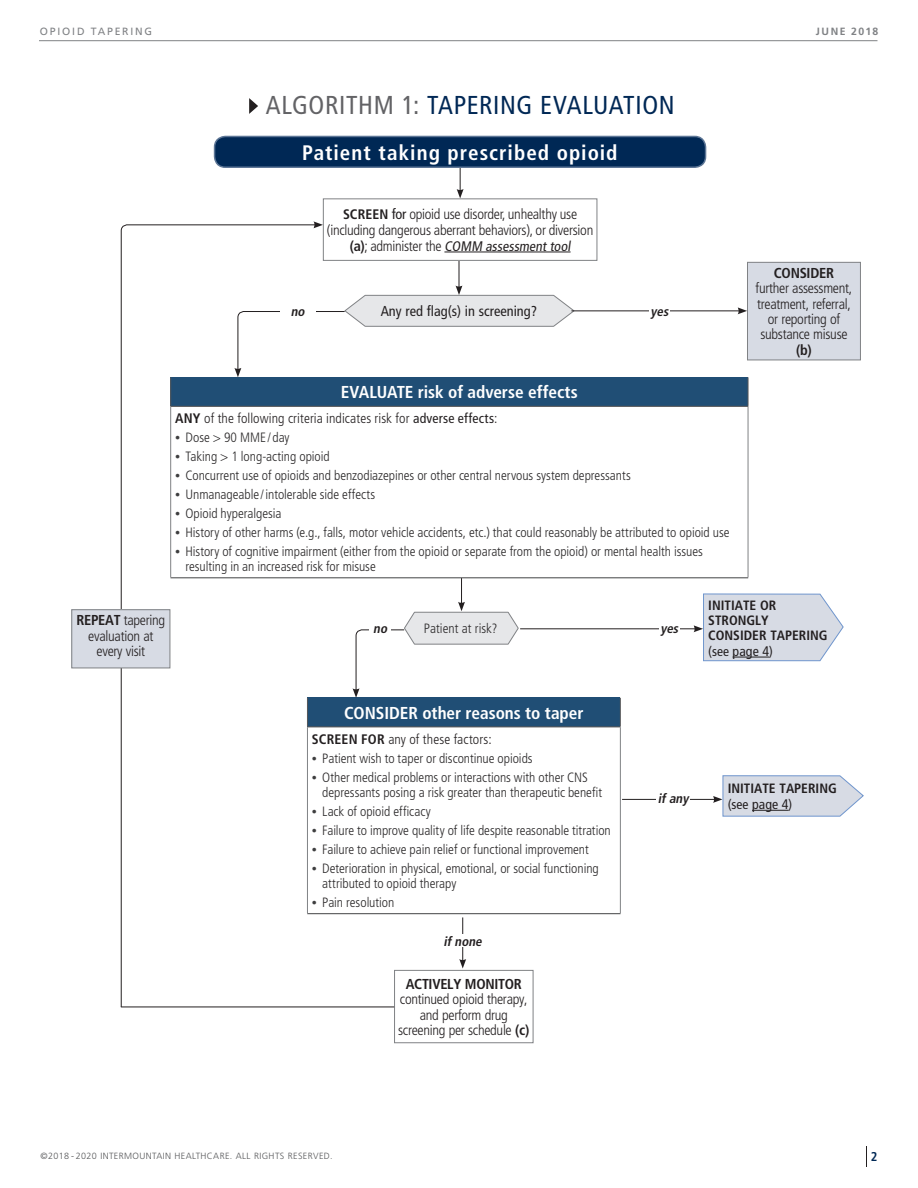
<style>
.page{position:relative;width:918px;height:1188px;background:#fff}
.page>*{position:absolute;margin:0;border:0;box-sizing:border-box;transform-origin:0 0}
.Algorithm_Title{font:condensed 25.8px "Frutiger LT Std";letter-spacing:.025em;color:#002855}
.algorithm_head_1{font:700 condensed 21px "Frutiger LT Std";letter-spacing:.05em;color:#fff}
.algorithm_head_2{font:700 condensed 17.25px "Frutiger LT Std";letter-spacing:-.005em;color:#fff}
.algorithm_text_1_-_9{font:300 condensed 14.4px/15.3px "Frutiger LT Std";letter-spacing:-.02em;color:#231f20;text-align:center}
.algorithm_text_3_-_9{font:300 condensed 14.4px/15.3px "Frutiger LT Std";letter-spacing:-.02em;color:#231f20;text-align:center}
.algorithm_text_1_-_9-2{font:condensed 14.4px "Frutiger LT Std";color:#231f20}
.table_bullet_1{font:300 condensed 13.8px "Frutiger LT Std";letter-spacing:.005em;color:#231f20}
.algorithm_text_3_-_9-2{font:condensed 13.8px "Frutiger LT Std";color:#231f20}
.table_main_text{font:300 condensed 13.5px/15.3px "Frutiger LT Std";letter-spacing:-.005em;color:#2b292a}
.algorithm_italic{font:700 condensed 13.5px/15.1px "Frutiger LT Std";color:#231f20}
.t1{font:italic 700 condensed 13.2px "Frutiger LT Std";color:#231f20}
.t2{font:700 condensed 12.75px "Frutiger LT Std";color:#002855}
.t3{font:10.5px "Frutiger LT Std";letter-spacing:.17em;color:#808285}
.t4{font:700 10.5px "Frutiger LT Std";letter-spacing:.145em;color:#808285}
.t5{font:300 9px "Frutiger LT Std";letter-spacing:.04em;color:#57585a}
.s1{color:#636366}
.s2{font-weight:700;font-size:13.8px}
.s3{font-weight:400}
.s4{font-weight:700;font-size:14.4px}
.s5{font-weight:300;font-size:14.4px}
.s6{font-weight:700}
.s7{font-family:"Adobe Garamond Pro";font-weight:400;font-stretch:normal;font-size:13.2px;color:#3e3e3f}
.s8{font-weight:400;font-size:13.8px}
</style>
<div class="page">
<hr style="left:39px;top:40px;width:839px;height:1px;background:#808285">
<svg style="left:866px;top:1146px;width:1px;height:21px"></svg>
<hr style="left:460px;top:160px;width:1px;height:31px;background:#231f20">
<svg style="left:457px;top:189px;width:7px;height:9px"></svg>
<div style="left:215px;top:136px;width:491px;height:31px;background:#002855;border-radius:11px"></div>
<div style="left:214px;top:136px;width:492px;height:32px;border:2px solid #5d7696;border-radius:11px"></div>
<svg style="left:249px;top:98px;width:9px;height:16px"></svg>
<svg style="left:120px;top:224px;width:197px;height:784px"></svg>
<svg style="left:313px;top:221px;width:10px;height:7px"></svg>
<svg style="left:234px;top:261px;width:341px;height:116px"></svg>
<div style="left:747px;top:262px;width:113px;height:98px;background:#d7dbe4"></div>
<div style="left:747px;top:262px;width:114px;height:98px;border:1px solid #808285"></div>
<hr style="left:571px;top:310px;width:169px;height:1px;background:#231f20">
<svg style="left:738px;top:307px;width:9px;height:7px"></svg>
<div style="left:649px;top:304px;width:21px;height:13px;background:#fff"></div>
<hr style="left:444px;top:252px;width:127px;height:1px;background:#231f20">
<div style="left:323px;top:198px;width:274px;height:63px;border:1px solid #808285"></div>
<div style="left:280px;top:304px;width:36px;height:15px;background:#fff"></div>
<hr style="left:520px;top:628px;width:176px;height:1px;background:#231f20">
<svg style="left:694px;top:593px;width:150px;height:69px;background:#d8dde6"></svg>
<div style="left:659px;top:621px;width:21px;height:13px;background:#fff"></div>
<hr style="left:622px;top:799px;width:93px;height:1px;background:#231f20">
<div style="left:656px;top:791px;width:34px;height:13px;background:#fff"></div>
<hr style="left:462px;top:917px;width:1px;height:44px;background:#231f20">
<svg style="left:459px;top:959px;width:7px;height:10px"></svg>
<div style="left:434px;top:934px;width:57px;height:13px;background:#fff"></div>
<div style="left:307px;top:698px;width:313px;height:29px;background:#204e75"></div>
<div style="left:307px;top:727px;width:313px;height:187px;background:#fff"></div>
<hr style="left:307px;top:727px;width:1px;height:186px;background:#808285">
<hr style="left:620px;top:727px;width:1px;height:186px;background:#808285">
<svg style="left:307px;top:698px;width:1px;height:28px"></svg>
<svg style="left:620px;top:698px;width:1px;height:28px"></svg>
<hr style="left:307px;top:726px;width:314px;height:1px;background:#57585a">
<hr style="left:307px;top:913px;width:314px;height:1px;background:#57585a">
<div style="left:72px;top:610px;width:98px;height:58px;background:#d7dbe4"></div>
<div style="left:71px;top:609px;width:99px;height:59px;border:1px solid #808285"></div>
<div style="left:171px;top:377px;width:577px;height:29px;background:#204e75"></div>
<div style="left:171px;top:406px;width:577px;height:172px;background:#fff"></div>
<hr style="left:170px;top:407px;width:1px;height:170px;background:#808285">
<hr style="left:748px;top:407px;width:1px;height:170px;background:#808285">
<svg style="left:170px;top:377px;width:1px;height:29px"></svg>
<svg style="left:748px;top:377px;width:1px;height:29px"></svg>
<hr style="left:170px;top:406px;width:578px;height:1px;background:#57585a">
<hr style="left:171px;top:577px;width:577px;height:1px;background:#57585a">
<div style="left:394px;top:970px;width:139px;height:73px;border:1px solid #808285"></div>
<svg style="left:713px;top:775px;width:151px;height:42px;background:#d5dae4"></svg>
<svg style="left:353px;top:577px;width:166px;height:121px"></svg>
<div style="left:369px;top:621px;width:22px;height:18px;background:#fff"></div>
<hr style="left:121px;top:1007px;width:273px;height:1px;background:#231f20">
<p class="t3" style="left:40px;top:25px;width:114px">OPIOID TAPERING</p>
<p class="t4" style="left:816px;top:25px;width:64px">JUNE 2018</p>
<p class="Algorithm_Title" style="left:266px;top:90px;width:410px"><span class="s1">ALGORITHM 1:</span> TAPERING EVALUATION</p>
<p class="algorithm_head_1" style="left:302px;top:140px;width:317px">Patient taking prescribed opioid</p>
<p class="t1" style="left:291px;top:303px;width:18px">no</p>
<p class="algorithm_text_3_-_9" style="left:327px;top:207px;width:268px"><span class="s2">SCREEN</span> <span class="s3">for</span> opioid use disorder, unhealthy use (including dangerous aberrant behaviors), or diversion</p>
<p class="algorithm_text_3_-_9-2" style="left:350px;top:238px;width:225px"><span class="s4">(a)</span><span class="s5">; administer the</span> COMM assessment tool</p>
<p class="algorithm_text_1_-_9-2" style="left:381px;top:303px;width:158px">Any red flag(s) in screening?</p>
<p class="t1" style="left:651px;top:303px;width:22px">yes</p>
<p class="algorithm_text_1_-_9" style="left:756px;top:265px;width:98px"><span class="s6">CONSIDER </span>further assessment, treatment, referral, or reporting of substance misuse <span class="s6">(b)</span></p>
<p class="algorithm_head_2" style="left:341px;top:382px;width:239px">EVALUATE risk of adverse effects</p>
<p class="table_bullet_1" style="left:175px;top:411px;width:324px"><span class="s6">ANY</span> of the following criteria indicates risk for <span class="s3">adverse effects</span>:</p>
<p class="table_main_text" style="left:175px;top:430px;width:116px"><span class="s7">•</span> Dose &gt; 90 MME/day</p>
<p class="table_main_text" style="left:175px;top:449px;width:156px"><span class="s7">•</span> Taking &gt; 1 long-acting opioid</p>
<p class="table_main_text" style="left:175px;top:468px;width:457px"><span class="s7">•</span> Concurrent use of opioids and benzodiazepines or other central nervous system depressants</p>
<p class="table_main_text" style="left:175px;top:487px;width:202px"><span class="s7">•</span> Unmanageable /intolerable side effects</p>
<p class="table_main_text" style="left:175px;top:506px;width:108px"><span class="s7">•</span> Opioid hyperalgesia</p>
<p class="table_main_text" style="left:175px;top:525px;width:556px"><span class="s7">•</span> History of other harms (e.g., falls, motor vehicle accidents, etc.) that could reasonably be attributed to opioid use</p>
<p class="table_main_text" style="left:186px;top:544px;width:519px;text-indent:-10px"><span class="s7">•</span> History of cognitive impairment (either from the opioid or separate from the opioid) or mental health issues resulting in an increased risk for misuse</p>
<p class="algorithm_text_1_-_9" style="left:76px;top:613px;width:90px"><span class="s6">REPEAT</span> tapering evaluation at every visit</p>
<p class="t1" style="left:373px;top:620px;width:18px">no</p>
<p class="table_main_text" style="left:424px;top:621px;width:75px">Patient at risk?</p>
<p class="t1" style="left:660px;top:620px;width:22px">yes</p>
<p class="algorithm_italic" style="left:708px;top:598px;width:121px">INITIATE OR<br>STRONGLY<br>CONSIDER TAPERING <span class="s3">(see</span> <span class="s8">page 4</span><span class="s3">)</span></p>
<p class="algorithm_head_2" style="left:344px;top:703px;width:241px">CONSIDER other reasons to taper</p>
<p class="table_bullet_1" style="left:312px;top:731px;width:181px"><span class="s6">SCREEN FOR</span> any of these factors:</p>
<p class="table_main_text" style="left:312px;top:751px;width:222px"><span class="s7">•</span> Patient wish to taper or discontinue opioids</p>
<p class="table_main_text" style="left:322px;top:770px;width:281px;text-indent:-10px"><span class="s7">•</span> Other medical problems or interactions with other CNS depressants posing a risk greater than therapeutic benefit</p>
<p class="table_main_text" style="left:312px;top:804px;width:120px"><span class="s7">•</span> Lack of opioid efficacy</p>
<p class="table_main_text" style="left:312px;top:823px;width:301px"><span class="s7">•</span> Failure to improve quality of life despite reasonable titration</p>
<p class="table_main_text" style="left:312px;top:842px;width:279px"><span class="s7">•</span> Failure to achieve pain relief or functional improvement</p>
<p class="table_main_text" style="left:322px;top:861px;width:278px;text-indent:-10px"><span class="s7">•</span> Deterioration in physical, emotional, or social functioning attributed to opioid therapy</p>
<p class="table_main_text" style="left:312px;top:895px;width:84px"><span class="s7">•</span> Pain resolution</p>
<p class="t1" style="left:443px;top:933px;width:43px">ifnone</p>
<p class="algorithm_text_1_-_9" style="left:398px;top:976px;width:133px"><span class="s6">ACTIVELY MONITOR </span>continued opioid therapy, and perform drug screening per schedule <span class="s6">(c)</span></p>
<p class="t1" style="left:658px;top:790px;width:35px">ifany</p>
<p class="algorithm_italic" style="left:728px;top:781px;width:111px;line-height:15.8px">INITIATE TAPERING <span class="s3">(see</span> <span class="s8">page 4</span><span class="s3">)</span></p>
<p class="t5" style="left:40px;top:1151px;width:294px">©2018 - 2020 INTERMOUNTAIN HEALTHCARE. ALL RIGHTS RESERVED.</p>
<p class="t2" style="left:871px;top:1149px;width:8px">2</p>
</div>
